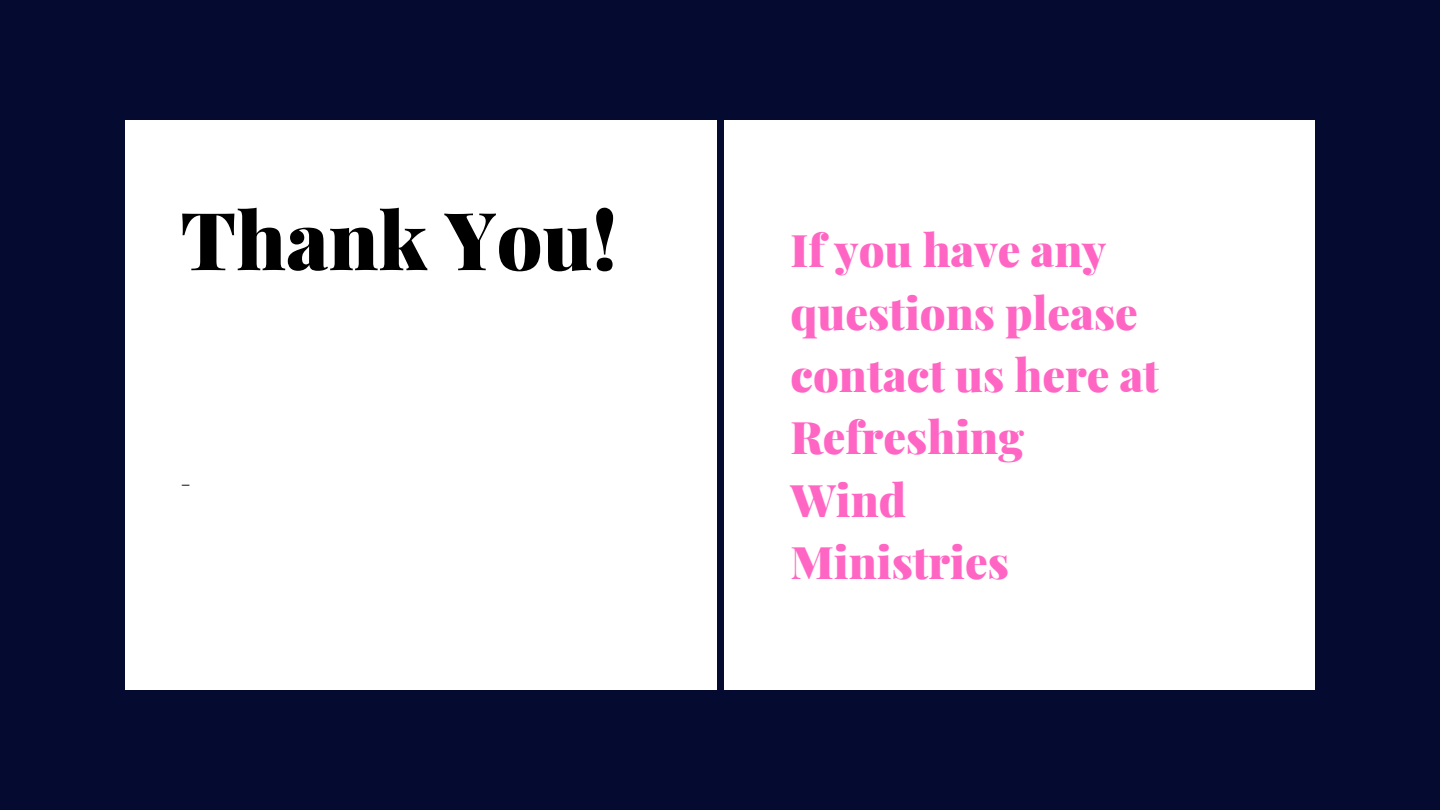
<style>
.page{position:relative;width:1440px;height:810px;background:#050a30}
.page>*{position:absolute;margin:0;border:0;box-sizing:border-box;transform-origin:0 0}
.t1{font:900 80px "Playfair Display";color:#000}
.t2{font:900 45px/62.4px "Playfair Display";color:#ff66c4}
.t3{font:30px "Abril Fatface";color:#000}
</style>
<div class="page">
<div style="left:125px;top:120px;width:592px;height:570px;background:#fff"></div>
<div style="left:724px;top:120px;width:591px;height:570px;background:#fff"></div>
<h1 class="t1" style="left:180px;top:184px;width:438px">Thank You!</h1>
<p class="t3" style="left:180px;top:462px;width:12px">-</p>
<p class="t2" style="left:790px;top:217px;width:370px">If you have any questions please contact us here at<br>Refreshing<br>Wind<br>Ministries</p>
</div>
